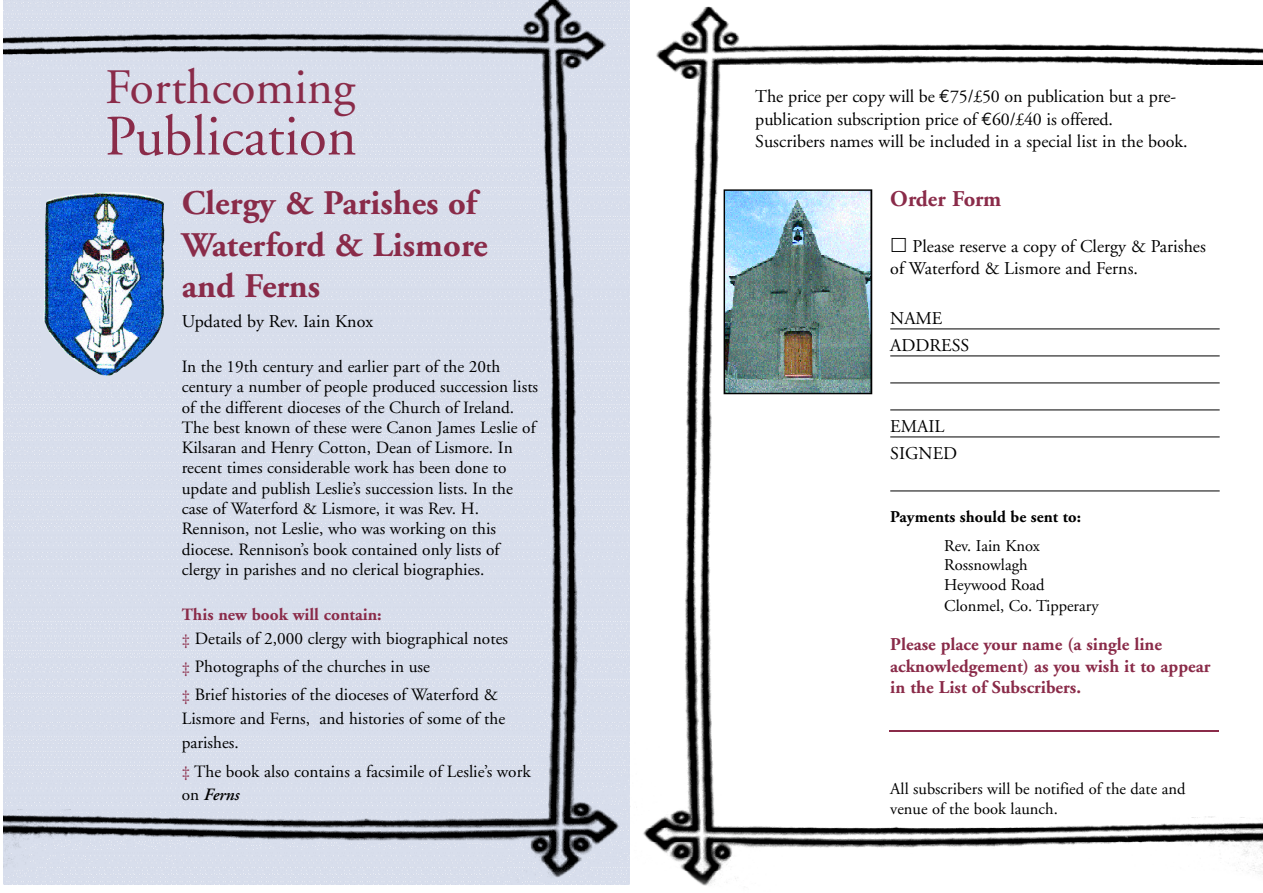
<style>
.page{position:relative;width:1263px;height:893px;background:#fff}
.page>*{position:absolute;margin:0;border:0;box-sizing:border-box;transform-origin:0 0}
.t1{font:57px "Adobe Garamond";color:#8a2b49}
.t2{font:49.5px "Adobe Garamond";color:#8a2b49}
.t3{font:700 34.5px/41.4px "Adobe Garamond";color:#8a2b49}
.t4{font:700 22.5px "Adobe Garamond";color:#8a2b49}
.t5{font:18px/27px "Adobe Garamond";color:#000}
.t6{font:700 18px/21.6px "Adobe Garamond";color:#8a2b49}
.t7{font:17.25px/20.2px "Adobe Garamond";color:#000}
.t8{font:16.5px/20.1px "Adobe Garamond";color:#000}
.t9{font:700 16.5px "Adobe Garamond";color:#000}
.s1{font-weight:700;color:#8a2b49}
.s2{color:#8a2b49}
.s3{font-weight:600;font-style:italic}
.s4{font-family:"Euro Mono"}
</style>
<div class="page">
<img style="left:3px;top:0;width:627px;height:885px">
<img style="left:41px;top:189px;width:132px;height:192px">
<img style="left:98px;top:192px;width:66px;height:184px">
<img style="left:630px;top:6px;width:633px;height:880px">
<hr style="left:890px;top:329px;width:330px;height:1px;background:#000">
<hr style="left:890px;top:356px;width:330px;height:1px;background:#000">
<hr style="left:890px;top:383px;width:330px;height:1px;background:#000">
<hr style="left:890px;top:410px;width:330px;height:1px;background:#000">
<hr style="left:890px;top:437px;width:330px;height:1px;background:#000">
<hr style="left:890px;top:491px;width:330px;height:1px;background:#000">
<img style="left:724px;top:189px;width:148px;height:205px">
<hr style="left:890px;top:730px;width:329px;height:2px;background:#8a2b49">
<svg style="left:892px;top:238px;width:14px;height:14px"></svg>
<h2 class="t2" style="left:105px;top:68px;width:252px">Forthcoming</h2>
<h1 class="t1" style="left:105px;top:114px;width:253px">Publication</h1>
<h3 class="t3" style="left:182px;top:186px;width:307px">Clergy &amp; Parishes of<br>Waterford &amp; Lismore and Ferns</h3>
<p class="t5" style="left:182px;top:309px;width:193px">Updated by Rev. Iain Knox</p>
<p class="t7" style="left:182px;top:358px;width:358px">In the 19th century and earlier part of the 20th century a number of people produced succession lists of the different dioceses of the Church of Ireland.<br>The best known of these were Canon James Leslie of Kilsaran and Henry Cotton, Dean of Lismore. In recent times considerable work has been done to update and publish Leslie’s succession lists. In the case of Waterford &amp; Lismore, it was Rev. H.<br>Rennison, not Leslie, who was working on this diocese. Rennison’s book contained only lists of clergy in parishes and no clerical biographies.</p>
<p class="t7" style="left:182px;top:604px;width:328px;line-height:24.2px"><span class="s1">This new book will contain:<br></span><span class="s2">‡</span> Details of 2,000 clergy with biographical notes</p>
<p class="t7" style="left:182px;top:654px;width:317px;line-height:28.5px"><span class="s2">‡</span> Photographs of the churches in use<br><span class="s2">‡</span> Brief histories of the dioceses of Waterford &amp;</p>
<p class="t7" style="left:182px;top:708px;width:325px;line-height:24.2px">Lismore and Ferns, and histories of some of the parishes.</p>
<p class="t7" style="left:182px;top:761px;width:350px;line-height:23.7px"><span class="s2">‡</span> The book also contains a facsimile of Leslie’s work on <span class="s3">Ferns</span></p>
<p class="t5" style="left:755px;top:87px;width:434px;line-height:22.5px">The price per copy will be <span class="s4">c</span>75/£50 on publication but a pre - publication subscription price of <span class="s4">c</span>60/£40 is offere d .<br>Suscribers names will be included in a special list in the book.</p>
<h3 class="t4" style="left:890px;top:189px;width:113px">Order Form</h3>
<p class="t5" style="left:890px;top:236px;width:317px;line-height:22.6px;text-indent:22px">Please reserve a copy of Clergy &amp; Parishes of Waterford &amp; Lismore and Ferns.</p>
<p class="t5" style="left:890px;top:306px;width:80px">NAME<br>ADDRESS</p>
<p class="t5" style="left:890px;top:414px;width:68px">EMAIL<br>SIGNED</p>
<p class="t9" style="left:890px;top:511px;width:192px">Payments should be sent to:</p>
<p class="t8" style="left:944px;top:537px;width:156px">Rev. Iain Knox<br>Rossnowlagh<br>Heywood Road<br>Clonmel, Co. Tipperary</p>
<p class="t6" style="left:890px;top:635px;width:322px">Please place your name (a single line acknowledgement) as you wish it to appear in the List of Subscribers.</p>
<p class="t8" style="left:890px;top:780px;width:297px">All subscribers will be notified of the date and venue of the book launch.</p>
</div>
